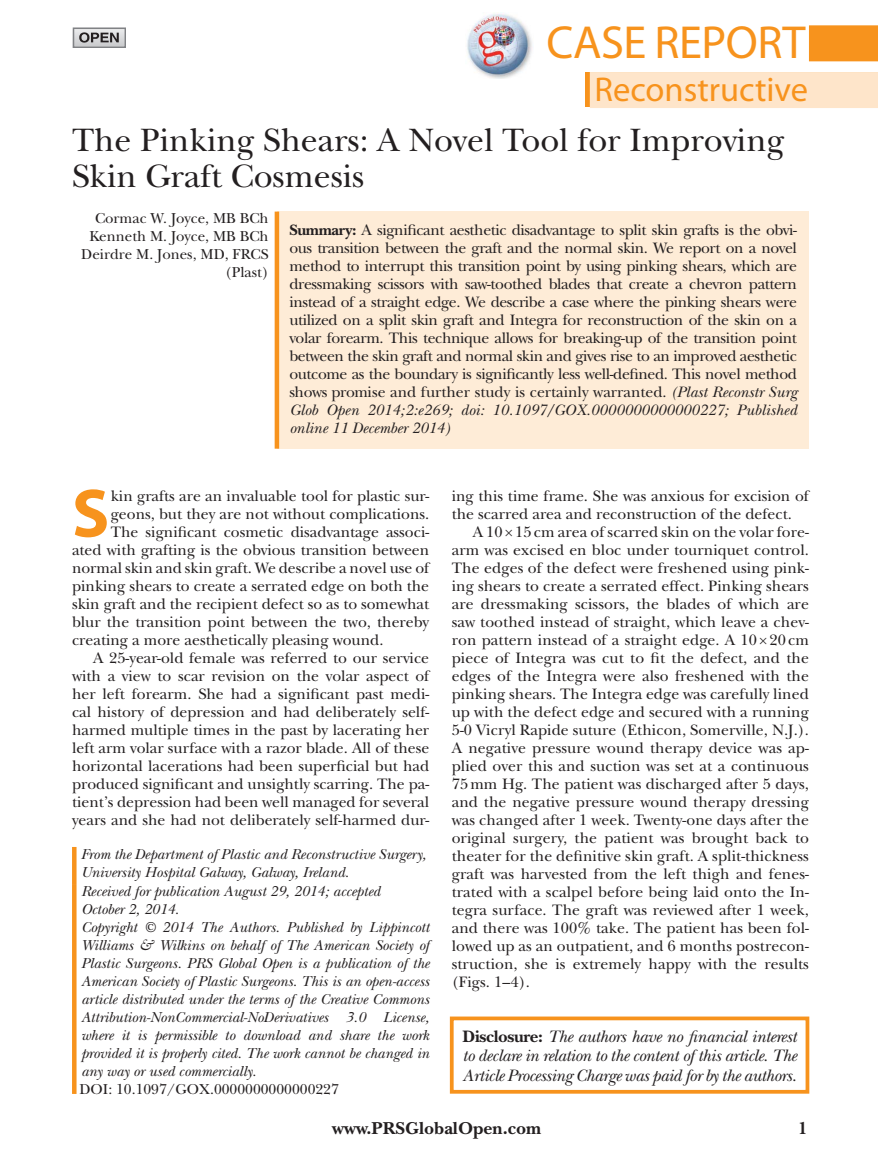
<style>
.page{position:relative;width:878px;height:1175px;background:#fff}
.page>*{position:absolute;margin:0;border:0;box-sizing:border-box;transform-origin:0 0}
.t1{font:700 69.15px "Myriad Pro";color:#f7931d}
.t2{font:46.5px "Myriad Pro";letter-spacing:-.01em;color:#f7931d}
.t3{font:34.5px "Myriad Pro";color:#f7931d}
.t4{font:33.75px/36px "New Baskerville";color:#231f20}
.t5{font:700 18px "New Baskerville";color:#231f20}
.t6{font:italic 17.25px/19.5px "New Baskerville";letter-spacing:-.02em;color:#231f20;text-align:justify}
.t7{font:15.75px/18px "New Baskerville";color:#231f20;text-align:justify}
.t8{font:italic 15px/18px "New Baskerville";color:#231f20}
.t9{font:15px/18px "New Baskerville";color:#231f20;text-align:right}
.s1{font-weight:700}
.s2{font-style:italic}
.s3{font-weight:700;font-style:normal}
</style>
<div class="page">
<img style="left:467px;top:12px;width:65px;height:66px">
<div style="left:73px;top:28px;width:52px;height:20px;border:2px solid #808285"></div>
<svg style="left:79px;top:32px;width:40px;height:11px"></svg>
<div style="left:450px;top:1016px;width:359px;height:77px;border:4px solid #f7931d"></div>
<hr style="left:72px;top:847px;width:4px;height:38px;background:#f7931d">
<hr style="left:72px;top:885px;width:4px;height:208px;background:#f7931d">
<div style="left:277px;top:212px;width:531px;height:236px;background:#feecd7"></div>
<div style="left:274px;top:212px;width:5px;height:236px;background:#f7931d"></div>
<div style="left:590px;top:72px;width:288px;height:36px;background:#fee5ca"></div>
<div style="left:808px;top:25px;width:70px;height:36px;background:#f7931d"></div>
<h2 class="t2" style="left:546px;top:14px;width:260px">Case Report</h2>
<h3 class="t3" style="left:594px;top:68px;width:215px">Reconstructive</h3>
<h3 class="t4" style="left:72px;top:122px;width:713px">The Pinking Shears: A Novel Tool for Improving<br>Skin Graft Cosmesis</h3>
<p class="t9" style="left:81px;top:209px;width:189px">Cormac W. Joyce, MB BCh<br>Kenneth M. Joyce, MB BCh<br>Deirdre M. Jones, MD, FRCS (Plast)</p>
<p class="t7" style="left:289px;top:221px;width:509px"><span class="s1">Summary:</span> A significant aesthetic disadvantage to split skin grafts is the obvi&shy;ous transition between the graft and the normal skin. We report on a novel method to interrupt this transition point by using pinking shears, which are dressmaking scissors with saw-toothed blades that create a chevron pattern instead of a straight edge. We describe a case where the pinking shears were utilized on a split skin graft and Integra for reconstruction of the skin on a volar forearm. This technique allows for breaking-up of the transition point between the skin graft and normal skin and gives rise to an improved aesthetic outcome as the boundary is significantly less well-defined. This novel method shows promise and further study is certainly warranted. <span class="s2">(Plast Reconstr Surg Glob Open 2014;2:e269; doi: 10.1097/GOX.0000000000000227; Published online 11 December 2014)</span></p>
<h1 class="t1" style="left:72px;top:468px;width:39px">S</h1>
<p class="t7" style="left:111px;top:486px;width:320px">kin grafts are an invaluable tool for plastic sur-</p>
<p class="t7" style="left:111px;top:504px;width:320px">geons, but they are not without complications.</p>
<p class="t7" style="left:111px;top:522px;width:320px">The significant cosmetic disadvantage associ-</p>
<p class="t7" style="left:72px;top:540px;width:358px">ated with grafting is the obvious transition between</p>
<p class="t7" style="left:72px;top:558px;width:359px">normal skin and skin graft. We describe a novel use of</p>
<p class="t7" style="left:72px;top:576px;width:358px">pinking shears to create a serrated edge on both the</p>
<p class="t7" style="left:72px;top:594px;width:358px">skin graft and the recipient defect so as to somewhat</p>
<p class="t7" style="left:72px;top:612px;width:358px">blur the transition point between the two, thereby</p>
<p class="t7" style="left:72px;top:630px;width:313px">creating a more aesthetically pleasing wound.</p>
<p class="t7" style="left:93px;top:648px;width:337px">A 25-year-old female was referred to our service</p>
<p class="t7" style="left:72px;top:666px;width:359px">with a view to scar revision on the volar aspect of</p>
<p class="t7" style="left:72px;top:684px;width:358px">her left forearm. She had a significant past medi-</p>
<p class="t7" style="left:72px;top:703px;width:358px">cal history of depression and had deliberately self-</p>
<p class="t7" style="left:72px;top:721px;width:359px">harmed multiple times in the past by lacerating her</p>
<p class="t7" style="left:72px;top:739px;width:359px">left arm volar surface with a razor blade. All of these</p>
<p class="t7" style="left:72px;top:757px;width:358px">horizontal lacerations had been superficial but had</p>
<p class="t7" style="left:72px;top:775px;width:359px">produced significant and unsightly scarring. The pa-</p>
<p class="t7" style="left:72px;top:793px;width:359px">tient’s depression had been well managed for several</p>
<p class="t7" style="left:72px;top:811px;width:359px">years and she had not deliberately self-harmed dur-</p>
<p class="t8" style="left:81px;top:845px;width:350px">From the Department of Plastic and Reconstructive Surgery, University Hospital Galway, Galway, Ireland.<br>Received for publication August 29, 2014; accepted<br>October 2, 2014.<br>Copyright © 2014 The Authors. Published by Lippincott Williams &amp; Wilkins on behalf of The American Society of Plastic Surgeons. PRS Global Open is a publication of the American Society of Plastic Surgeons. This is an open-access article distributed under the terms of the Creative Commons Attribution-NonCommercial-NoDerivatives 3.0 License, where it is permissible to download and share the work provided it is properly cited. The work cannot be changed in any way or used commercially.</p>
<p class="t9" style="left:80px;top:1080px;width:261px">DOI: 10.1097/GOX.0000000000000227</p>
<p class="t7" style="left:452px;top:487px;width:359px">ing this time frame. She was anxious for excision of the scarred area and reconstruction of the defect.</p>
<p class="t7" style="left:451px;top:523px;width:359px;text-indent:21px">A 10 × 15 cm area of scarred skin on the volar fore&shy;arm was excised en bloc under tourniquet control.<br>The edges of the defect were freshened using pink&shy;ing shears to create a serrated effect. Pinking shears are dressmaking scissors, the blades of which are saw toothed instead of straight, which leave a chev&shy;ron pattern instead of a straight edge. A 10 × 20 cm piece of Integra was cut to fit the defect, and the edges of the Integra were also freshened with the pinking shears. The Integra edge was carefully lined up with the defect edge and secured with a running 5-0 Vicryl Rapide suture (Ethicon, Somerville, N.J.).<br>A negative pressure wound therapy device was ap&shy;plied over this and suction was set at a continuous 75mm Hg. The patient was discharged after 5 days, and the negative pressure wound therapy dressing was changed after 1 week. Twenty-one days after the original surgery, the patient was brought back to theater for the definitive skin graft. A split-thickness graft was harvested from the left thigh and fenes&shy;trated with a scalpel before being laid onto the In&shy;tegra surface. The graft was reviewed after 1 week, and there was 100% take. The patient has been fol&shy;lowed up as an outpatient, and 6 months postrecon&shy;struction, she is extremely happy with the results (Figs. 1–4).</p>
<p class="t6" style="left:462px;top:1026px;width:335px"><span class="s3">Disclosure:</span> The authors have no financial interest to declare in relation to the content of this article. The Article Processing Charge was paid for by the authors.</p>
<p class="t5" style="left:332px;top:1118px;width:210px">www.PRSGlobalOpen.com</p>
<p class="t5" style="left:798px;top:1118px;width:11px">1</p>
</div>
